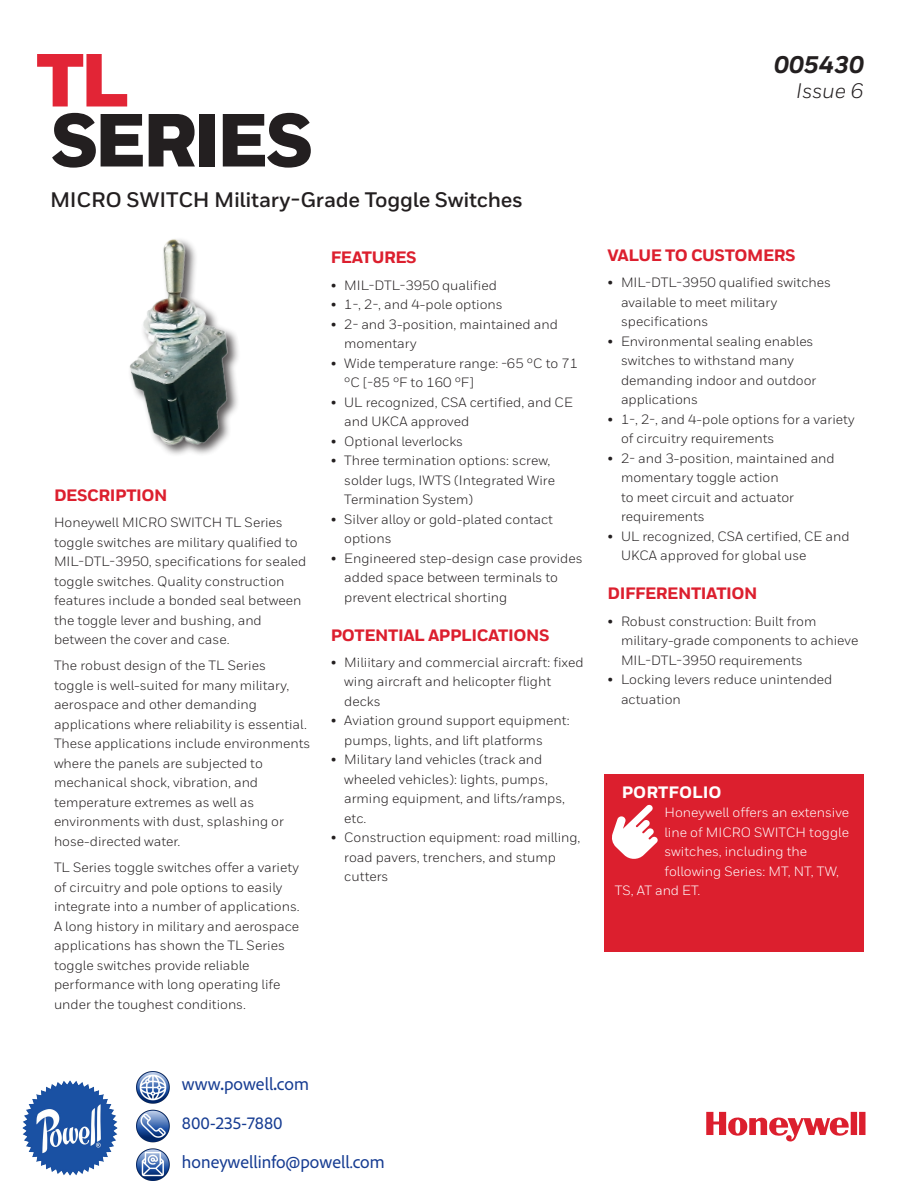
<style>
.page{position:relative;width:918px;height:1188px;background:#fff}
.page>*{position:absolute;margin:0;border:0;box-sizing:border-box;transform-origin:0 0}
.Title_50_40__T{font:900 75px "Honeywell Sans";letter-spacing:-.05em;color:#231f20}
.Title_50_40__T-2{font:900 75px "Honeywell Sans";color:#e22536}
.t1{font:italic 800 24px "Honeywell Sans";color:#231f20}
.Subtitle__indent_for{font:700 21px "Honeywell Sans";letter-spacing:-.01em;color:#231f20}
.t2{font:italic 21px "Honeywell Sans";letter-spacing:-.005em;color:#231f20}
.t3{font:18px/38.5px "Adobe Clean";color:#163c92}
.t4{font:800 16.5px "Honeywell Sans";letter-spacing:-.025em;color:#dc1f2e}
.t5{font:800 16.5px "Honeywell Sans";color:#fff}
.text_bullets_-_first{font:13.5px/19.5px "Honeywell Sans";color:#231f20}
.text_bullets_-_first-2{font:13.5px/19.5px "Honeywell Sans";color:#fff}
.s1{font-weight:700;font-stretch:semi-condensed}
</style>
<div class="page">
<img style="left:129px;top:239px;width:109px;height:216px">
<svg style="left:706px;top:1112px;width:160px;height:30px"></svg>
<div style="left:604px;top:775px;width:260px;height:177px;background:#dc1f2e"></div>
<svg style="left:612px;top:805px;width:46px;height:54px"></svg>
<img style="left:22px;top:1080px;width:96px;height:96px">
<img style="left:137px;top:1071px;width:33px;height:109px">
<p class="Title_50_40__T-2" style="left:36px;top:34px;width:95px">TL</p>
<p class="Title_50_40__T" style="left:51px;top:94px;width:265px">SERIES</p>
<p class="Subtitle__indent_for" style="left:50px;top:187px;width:474px">MICRO SWITCH Military-Grade Toggle Switches</p>
<p class="t4" style="left:54px;top:485px;width:115px">DESCRIPTION</p>
<p class="text_bullets_-_first" style="left:54px;top:513px;width:254px">Honeywell MICRO SWITCH TL Series toggle switches are military qualified to MIL-DTL-3950, specifications for sealed toggle switches. Quality construction features include a bonded seal between the toggle lever and bushing, and between the cover and case.</p>
<p class="text_bullets_-_first" style="left:54px;top:656px;width:258px">The robust design of the TL Series<br>toggle is well-suited for many military, aerospace and other demanding applications where reliability is essential.<br>These applications include environments where the panels are subjected to mechanical shock, vibration, and temperature extremes as well as environments with dust, splashing or hose-directed water.</p>
<p class="text_bullets_-_first" style="left:54px;top:858px;width:247px">TL Series toggle switches offer a variety of circuitry and pole options to easily integrate into a number of applications.<br>A long history in military and aerospace applications has shown the TL Series toggle switches provide reliable performance with long operating life under the toughest conditions.</p>
<p class="t4" style="left:331px;top:248px;width:88px">FEATURES</p>
<p class="text_bullets_-_first" style="left:331px;top:275px;width:168px">• MIL-DTL-3950 qualified</p>
<p class="text_bullets_-_first" style="left:331px;top:295px;width:174px">• 1-, 2-, and 4-pole options</p>
<p class="text_bullets_-_first" style="left:344px;top:314px;width:215px;text-indent:-14px">• 2- and 3-position, maintained and momentary</p>
<p class="text_bullets_-_first" style="left:344px;top:353px;width:236px;text-indent:-14px">• Wide temperature range: -65 °C to 71 °C [-85 °F to 160 °F]</p>
<p class="text_bullets_-_first" style="left:344px;top:392px;width:230px;text-indent:-14px">• UL recognized, CSA certified, and CE and UKCA approved</p>
<p class="text_bullets_-_first" style="left:331px;top:431px;width:134px">• Optional leverlocks</p>
<p class="text_bullets_-_first" style="left:344px;top:451px;width:212px;text-indent:-14px">• Three termination options: screw, solder lugs, IWTS (Integrated Wire<br>Termination System)</p>
<p class="text_bullets_-_first" style="left:344px;top:509px;width:210px;text-indent:-14px">• Silver alloy or gold-plated contact options</p>
<p class="text_bullets_-_first" style="left:344px;top:548px;width:240px;text-indent:-14px">• Engineered step-design case provides added space between terminals to prevent electrical shorting</p>
<p class="t4" style="left:331px;top:625px;width:220px">POTENTIAL APPLICATIONS</p>
<p class="text_bullets_-_first" style="left:344px;top:652px;width:241px;text-indent:-14px">• Miliitary and commercial aircraft: fixed wing aircraft and helicopter flight decks</p>
<p class="text_bullets_-_first" style="left:344px;top:711px;width:227px;text-indent:-14px">• Aviation ground support equipment: pumps, lights, and lift platforms</p>
<p class="text_bullets_-_first" style="left:344px;top:750px;width:222px;text-indent:-14px">• Military land vehicles (track and wheeled vehicles): lights, pumps, arming equipment, and lifts/ramps, etc.</p>
<p class="text_bullets_-_first" style="left:344px;top:828px;width:238px;text-indent:-14px">• Construction equipment: road milling, road pavers, trenchers, and stump cutters</p>
<p class="t1" style="left:774px;top:50px;width:91px">005430</p>
<p class="t2" style="left:796px;top:78px;width:69px">Issue 6</p>
<p class="t4" style="left:608px;top:245px;width:190px">VALUE TO CUSTOMERS</p>
<p class="text_bullets_-_first" style="left:621px;top:273px;width:212px;text-indent:-14px">• MIL-DTL-3950 qualified switches available to meet military specifications</p>
<p class="text_bullets_-_first" style="left:621px;top:332px;width:197px;text-indent:-14px">• Environmental sealing enables switches to withstand many demanding indoor and outdoor applications</p>
<p class="text_bullets_-_first" style="left:621px;top:410px;width:235px;text-indent:-14px">• 1-, 2-, and 4-pole options for a variety of circuitry requirements</p>
<p class="text_bullets_-_first" style="left:621px;top:449px;width:215px;text-indent:-14px">• 2- and 3-position, maintained and momentary toggle action<br>to meet circuit and actuator requirements</p>
<p class="text_bullets_-_first" style="left:621px;top:527px;width:230px;text-indent:-14px">• UL recognized, CSA certified, CE and<br>UKCA approved for global use</p>
<p class="t4" style="left:608px;top:584px;width:152px">DIFFERENTIATION</p>
<p class="text_bullets_-_first" style="left:621px;top:611px;width:239px;text-indent:-14px">• Robust construction: Built from military-grade components to achieve<br>MIL-DTL-3950 requirements</p>
<p class="text_bullets_-_first" style="left:621px;top:670px;width:213px;text-indent:-14px">• Locking levers reduce unintended actuation</p>
<p class="t5" style="left:622px;top:782px;width:101px">PORTFOLIO</p>
<p class="text_bullets_-_first-2" style="left:664px;top:803px;width:186px">Honeywell offers an extensive line of MICRO SWITCH toggle</p>
<p class="text_bullets_-_first-2" style="left:664px;top:842px;width:144px">switches, including the</p>
<p class="text_bullets_-_first-2" style="left:664px;top:862px;width:176px">following Series: MT, NT, TW,</p>
<p class="text_bullets_-_first-2" style="left:615px;top:881px;width:87px">TS, AT and ET.</p>
<h3 class="t3" style="left:182px;top:1065px;width:204px">www<span class="s1">.</span>powell<span class="s1">.</span>com<br>800-235-7880 honeywellinfo@powell.com</h3>
</div>
